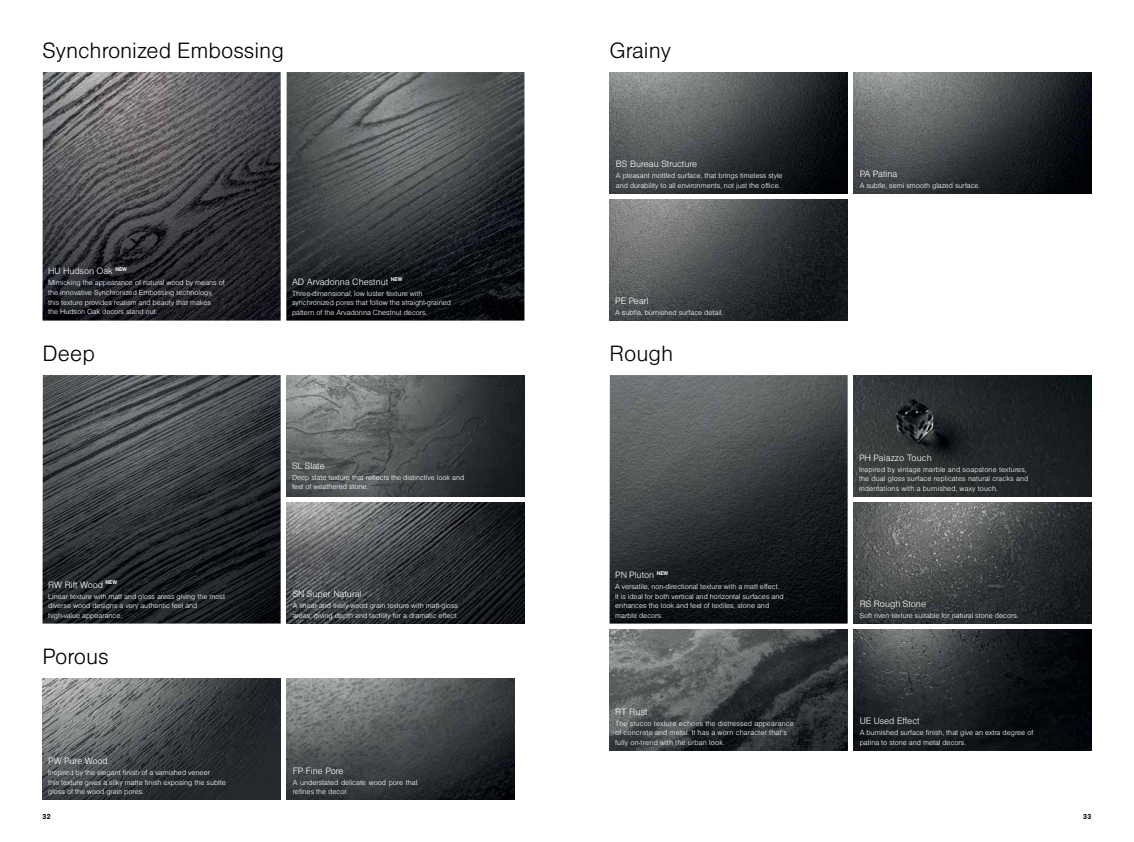
<style>
.page{position:relative;width:1134px;height:842px;background:#fff}
.page>*{position:absolute;margin:0;border:0;box-sizing:border-box;transform-origin:0 0}
.t1{font:300 24px "Helen Pro";color:#000}
.t2{font:300 10px "Helen Pro";color:#fff}
.t3{font:300 8px/9.6px "Helen Pro";color:#fff}
.t4{font:700 8px "Helen Pro";color:#000}
</style>
<div class="page">
<img style="left:853px;top:375px;width:238px;height:121px">
<img style="left:609px;top:375px;width:239px;height:249px">
<img style="left:609px;top:629px;width:239px;height:122px">
<img style="left:853px;top:72px;width:238px;height:121px">
<img style="left:609px;top:199px;width:239px;height:122px">
<img style="left:609px;top:72px;width:239px;height:121px">
<img style="left:853px;top:629px;width:238px;height:122px">
<img style="left:853px;top:502px;width:238px;height:122px">
<img style="left:286px;top:72px;width:238px;height:249px">
<img style="left:43px;top:72px;width:238px;height:249px">
<img style="left:286px;top:375px;width:238px;height:121px">
<img style="left:286px;top:502px;width:238px;height:122px">
<img style="left:43px;top:375px;width:238px;height:249px">
<img style="left:286px;top:678px;width:229px;height:121px">
<img style="left:43px;top:678px;width:238px;height:121px">
<h1 class="t1" style="left:43px;top:35px;width:243px">Synchronized Embossing</h1>
<p class="t2" style="left:48px;top:265px;width:80px">HU Hudson Oak <sup>NEW</sup></p>
<p class="t3" style="left:48px;top:278px;width:178px">Mimicking the appearance of natural wood by means of the innovative Synchronized Embossing technology, this texture provides realism and beauty that makes<br>the Hudson Oak decors stand out.</p>
<p class="t2" style="left:292px;top:275px;width:112px">AD Arvadonna Chestnut <sup>NEW</sup></p>
<p class="t3" style="left:292px;top:288px;width:161px">Three-dimensional, low luster texture with synchronized pores that follow the straight-grained pattern of the Arvadonna Chestnut decors.</p>
<h1 class="t1" style="left:43px;top:338px;width:54px">Deep</h1>
<p class="t2" style="left:48px;top:578px;width:71px">RW Rift Wood <sup>NEW</sup></p>
<p class="t3" style="left:48px;top:591px;width:178px">Linear texture with matt and gloss areas giving the most diverse wood designs a very authentic feel and high-value appearance.</p>
<h1 class="t1" style="left:43px;top:641px;width:68px">Porous</h1>
<p class="t2" style="left:292px;top:459px;width:34px">SL Slate</p>
<p class="t3" style="left:292px;top:472px;width:174px">Deep slate texture that reflects the distinctive look and feel of weathered stone.</p>
<p class="t2" style="left:293px;top:588px;width:70px">SN Super Natural</p>
<p class="t3" style="left:293px;top:601px;width:167px">A linear and lively wood grain texture with matt-gloss areas, giving depth and tactility for a dramatic effect.</p>
<p class="t2" style="left:48px;top:754px;width:61px">PW Pure Wood</p>
<p class="t3" style="left:48px;top:767px;width:179px">Inspired by the elegant finish of a varnished veneer<br>this texture gives a silky matte finish exposing the subtle gloss of the wood grain pores.</p>
<p class="t2" style="left:293px;top:764px;width:52px">FP Fine Pore</p>
<p class="t3" style="left:293px;top:777px;width:127px">A understated delicate wood pore that refines the decor.</p>
<h1 class="t1" style="left:609px;top:35px;width:63px">Grainy</h1>
<p class="t2" style="left:616px;top:158px;width:83px">BS Bureau Structure</p>
<p class="t3" style="left:616px;top:171px;width:168px">A pleasant mottled surface, that brings timeless style and durability to all environments, not just the office.</p>
<p class="t2" style="left:615px;top:294px;width:35px">PE Pearl</p>
<p class="t3" style="left:615px;top:307px;width:110px">A subtle, burnished surface detail.</p>
<h1 class="t1" style="left:609px;top:338px;width:65px">Rough</h1>
<p class="t2" style="left:615px;top:569px;width:55px">PN Pluton <sup>NEW</sup></p>
<p class="t3" style="left:615px;top:582px;width:170px">A versatile, non-directional texture with a matt effect.<br>It is ideal for both vertical and horizontal surfaces and enhances the look and feel of textiles, stone and marble decors.</p>
<p class="t2" style="left:860px;top:167px;width:39px">PA Patina</p>
<p class="t3" style="left:860px;top:180px;width:122px">A subtle, semi smooth glazed surface.</p>
<p class="t2" style="left:859px;top:451px;width:74px">PH Palazzo Touch</p>
<p class="t3" style="left:859px;top:464px;width:171px">Inspired by vintage marble and soapstone textures, the dual gloss surface replicates natural cracks and indentations with a burnished, waxy touch.</p>
<p class="t2" style="left:860px;top:597px;width:68px">RS Rough Stone</p>
<p class="t3" style="left:860px;top:610px;width:160px">Soft riven texture suitable for natural stone decors.</p>
<p class="t2" style="left:615px;top:705px;width:34px">RT Rust</p>
<p class="t3" style="left:615px;top:718px;width:180px">The stucco texture echoes the distressed appearance of concrete and metal. It has a worn character that’s fully on-trend with the urban look.</p>
<p class="t2" style="left:860px;top:715px;width:61px">UE Used Effect</p>
<p class="t3" style="left:860px;top:728px;width:175px">A burnished surface finish, that give an extra degree of patina to stone and metal decors.</p>
<p class="t4" style="left:43px;top:811px;width:10px">32</p>
<p class="t4" style="left:1083px;top:811px;width:10px">33</p>
</div>
